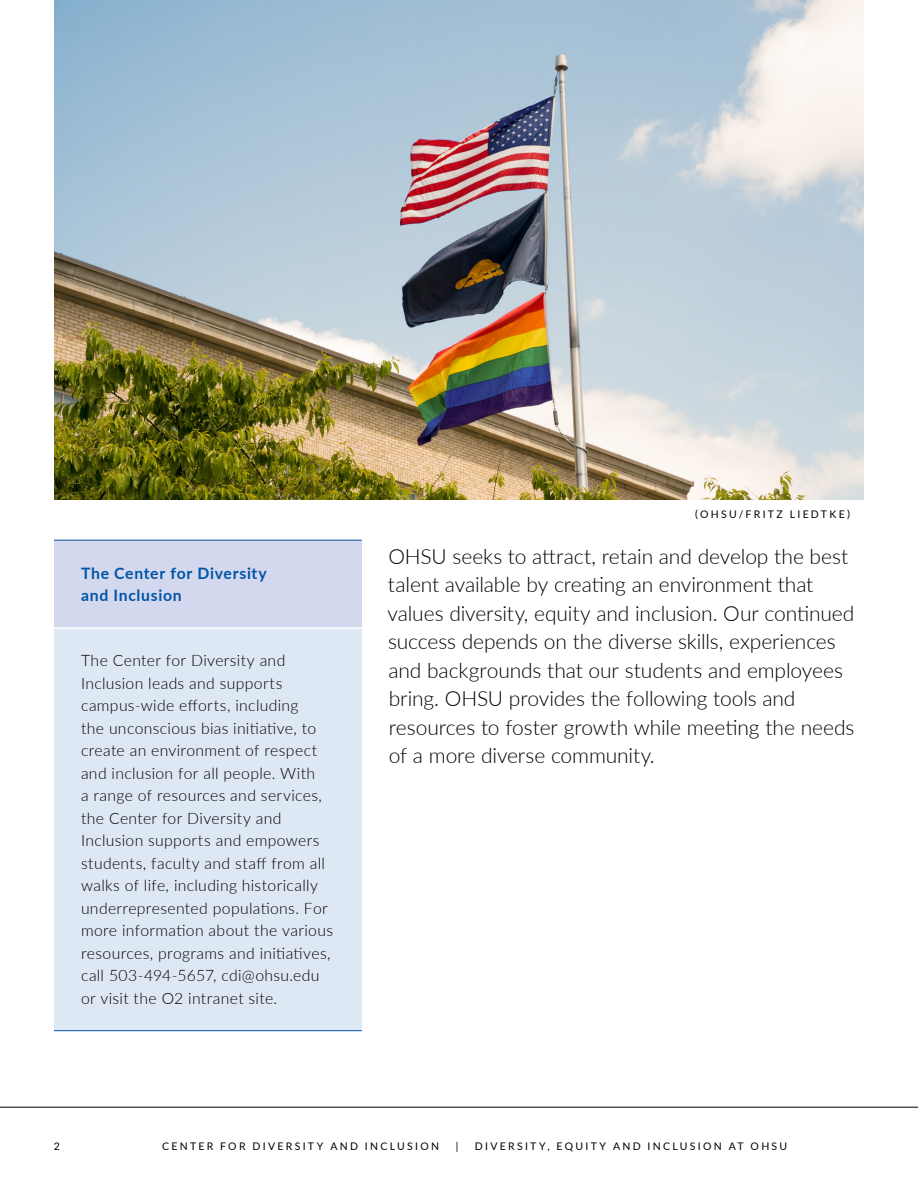
<style>
.page{position:relative;width:918px;height:1188px;background:#fff}
.page>*{position:absolute;margin:0;border:0;box-sizing:border-box;transform-origin:0 0}
.Lead-in_text{font:300 21px/28.5px "Lato";letter-spacing:-.005em;color:#000}
.Call-out_2_Body{font:300 15.75px/22.5px "Lato";letter-spacing:.02em;color:#000}
.Call-out_2_Head{font:700 15.75px/22.5px "Lato";letter-spacing:.045em;color:#0054a6}
.t1{font:10.5px "Lato";letter-spacing:.22em;color:#000}
</style>
<div class="page">
<hr style="left:0;top:1107px;width:918px;height:1px;background:#000">
<div style="left:54px;top:540px;width:308px;height:88px;background:#d4d8ee"></div>
<div style="left:54px;top:628px;width:308px;height:403px;background:#dee8f4"></div>
<hr style="left:54px;top:627px;width:308px;height:2px;background:#fff">
<hr style="left:54px;top:540px;width:308px;height:1px;background:#0054a6">
<hr style="left:54px;top:1030px;width:308px;height:1px;background:#0054a6">
<img style="left:54px;top:0;width:810px;height:500px">
<p class="Call-out_2_Head" style="left:81px;top:561px;width:187px">The Center for Diversity and Inclusion</p>
<p class="Call-out_2_Body" style="left:81px;top:649px;width:254px">The Center for Diversity and Inclusion leads and supports campus-wide efforts, including<br>the unconscious bias initiative, to create an environment of respect and inclusion for all people. With<br>a range of resources and services, the Center for Diversity and Inclusion supports and empowers students, faculty and staff from all walks of life, including historically underrepresented populations. For more information about the various resources, programs and initiatives, call 503-494-5657, cdi@ohsu.edu or visit the O2 intranet site.</p>
<p class="t1" style="left:695px;top:506px;width:156px">(OHSU/FRITZ LIEDTKE)</p>
<p class="Lead-in_text" style="left:387px;top:541px;width:469px">OHSU seeks to attract, retain and develop the best talent available by creating an environment that values diversity, equity and inclusion. Our continued success depends on the diverse skills, experiences and backgrounds that our students and employees bring. OHSU provides the following tools and resources to foster growth while meeting the needs of a more diverse community.</p>
<p class="t1" style="left:54px;top:1139px;width:8px">2</p>
<p class="t1" style="left:162px;top:1139px;width:279px">CENTER FOR DIVERSITY AND INCLUSION</p>
<p class="t1" style="left:456px;top:1139px;width:4px">|</p>
<p class="t1" style="left:475px;top:1139px;width:314px">DIVERSITY, EQUITY AND INCLUSION AT OHSU</p>
</div>
